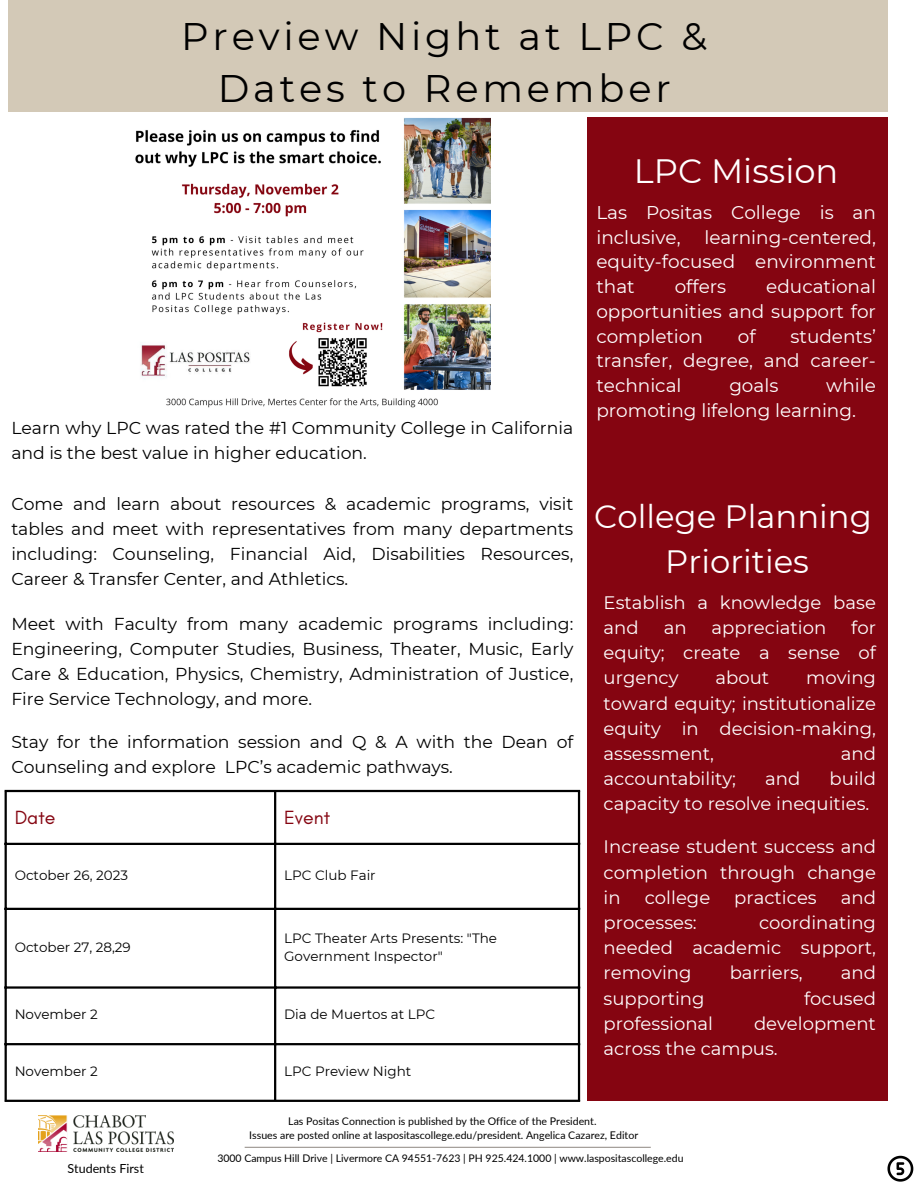
<style>
.page{position:relative;width:918px;height:1188px;background:#fff}
.page>*{position:absolute;margin:0;border:0;box-sizing:border-box;transform-origin:0 0}
.t1{font:38.4px "Montserrat";letter-spacing:.1em;color:#000}
.t2{font:33.75px "Montserrat";color:#fff}
.t3{font:32.25px "Montserrat";color:#fff}
.t4{font:19.5px "Glacial Indifference";color:#850511}
.t5{font:18.45px/24.8px "Montserrat";color:#fff;text-align:justify}
.t6{font:18px/25.2px "Montserrat";color:#fff;text-align:justify}
.t7{font:17.25px/25.3px "Montserrat";color:#000}
.t8{font:13.5px/18px "Montserrat";color:#000}
.t9{font:12.45px "Lato";color:#000}
.t10{font:10.5px "Lato";color:#000}
</style>
<div class="page">
<div style="left:8px;top:0;width:880px;height:112px;background:#d3c9b7"></div>
<div style="left:587px;top:118px;width:300px;height:983px;background:#850511"></div>
<hr style="left:245px;top:1147px;width:406px;height:1px;background:#9b958f">
<img style="left:38px;top:1115px;width:135px;height:36px">
<hr style="left:5px;top:792px;width:2px;height:308px;background:#000">
<hr style="left:274px;top:792px;width:2px;height:308px;background:#000">
<hr style="left:578px;top:792px;width:2px;height:308px;background:#000">
<hr style="left:5px;top:790px;width:575px;height:2px;background:#000">
<hr style="left:5px;top:843px;width:575px;height:2px;background:#000">
<hr style="left:5px;top:908px;width:575px;height:2px;background:#000">
<hr style="left:5px;top:986px;width:575px;height:3px;background:#000">
<hr style="left:5px;top:1043px;width:575px;height:2px;background:#000">
<hr style="left:5px;top:1100px;width:575px;height:2px;background:#000">
<svg style="left:887px;top:1156px;width:26px;height:26px"></svg>
<img style="left:135px;top:117px;width:356px;height:291px">
<p class="t1" style="left:181px;top:12px;width:527px">Preview Night at LPC &amp;</p>
<p class="t1" style="left:218px;top:65px;width:455px">Dates to Remember</p>
<p class="t7" style="left:11px;top:415px;width:564px">Learn why LPC was rated the #1 Community College in California and is the best value in higher education.</p>
<p class="t7" style="left:11px;top:491px;width:564px;text-align:justify">Come and learn about resources &amp; academic programs, visit tables and meet with representatives from many departments including: Counseling, Financial Aid, Disabilities Resources, Career &amp; Transfer Center, and Athletics.</p>
<p class="t7" style="left:11px;top:611px;width:564px;text-align:justify">Meet with Faculty from many academic programs including:<br>Engineering, Computer Studies, Business, Theater, Music, Early Care &amp; Education, Physics, Chemistry, Administration of Justice, Fire Service Technology, and more.</p>
<p class="t7" style="left:11px;top:729px;width:564px">Stay for the information session and Q &amp; A with the Dean of<br>Counseling and explore LPC’s academic pathways.</p>
<p class="t4" style="left:15px;top:805px;width:42px">Date</p>
<p class="t4" style="left:284px;top:805px;width:48px">Event</p>
<p class="t8" style="left:15px;top:866px;width:115px">October 26, 2023</p>
<p class="t8" style="left:284px;top:866px;width:93px">LPC Club Fair</p>
<p class="t8" style="left:15px;top:938px;width:118px">October 27, 28,29</p>
<p class="t8" style="left:284px;top:929px;width:214px">LPC Theater Arts Presents: "The<br>Government Inspector"</p>
<p class="t8" style="left:15px;top:1005px;width:85px">November 2</p>
<p class="t8" style="left:284px;top:1005px;width:153px">Dia de Muertos at LPC</p>
<p class="t8" style="left:15px;top:1062px;width:85px">November 2</p>
<p class="t8" style="left:284px;top:1062px;width:129px">LPC Preview Night</p>
<p class="t2" style="left:634px;top:150px;width:206px">LPC Mission</p>
<p class="t5" style="left:596px;top:200px;width:281px">Las Positas College is an inclusive,</p>
<p class="t5" style="left:596px;top:225px;width:281px;text-indent:108px">learning-centered, equity-focused environment that</p>
<p class="t5" style="left:675px;top:274px;width:53px">offers</p>
<p class="t5" style="left:596px;top:274px;width:281px;text-indent:170px">educational opportunities and support for completion</p>
<p class="t5" style="left:596px;top:324px;width:281px;text-indent:194px">students’ transfer, degree, and career&shy;technical</p>
<p class="t5" style="left:738px;top:324px;width:19px">of</p>
<p class="t5" style="left:596px;top:373px;width:281px;text-indent:230px">while promoting lifelong learning.</p>
<p class="t5" style="left:729px;top:373px;width:51px">goals</p>
<p class="t3" style="left:594px;top:496px;width:279px">College Planning</p>
<p class="t3" style="left:665px;top:541px;width:145px">Priorities</p>
<p class="t6" style="left:604px;top:590px;width:274px">Establish a knowledge base and</p>
<p class="t6" style="left:604px;top:615px;width:274px;text-indent:248px">for equity; create a sense of urgency</p>
<p class="t6" style="left:664px;top:615px;width:24px">an</p>
<p class="t6" style="left:712px;top:615px;width:116px">appreciation</p>
<p class="t6" style="left:604px;top:665px;width:274px;text-indent:203px">moving toward equity; institutionalize equity in decision-making, assessment,</p>
<p class="t6" style="left:716px;top:665px;width:55px">about</p>
<p class="t6" style="left:841px;top:741px;width:37px">and</p>
<p class="t6" style="left:604px;top:766px;width:274px;text-indent:226px">build capacity to resolve inequities.</p>
<p class="t6" style="left:604px;top:834px;width:274px">Increase student success and completion through change in</p>
<p class="t6" style="left:604px;top:766px;width:134px">accountability;</p>
<p class="t6" style="left:765px;top:766px;width:37px">and</p>
<p class="t6" style="left:645px;top:885px;width:67px">college</p>
<p class="t6" style="left:734px;top:885px;width:84px">practices</p>
<p class="t6" style="left:841px;top:885px;width:37px">and</p>
<p class="t6" style="left:604px;top:910px;width:95px">processes:</p>
<p class="t6" style="left:604px;top:910px;width:274px;text-indent:155px">coordinating needed academic support, removing</p>
<p class="t6" style="left:730px;top:960px;width:75px">barriers,</p>
<p class="t6" style="left:841px;top:960px;width:37px">and</p>
<p class="t6" style="left:604px;top:985px;width:102px">supporting</p>
<p class="t6" style="left:804px;top:985px;width:73px">focused</p>
<p class="t6" style="left:604px;top:1011px;width:111px">professional</p>
<p class="t6" style="left:604px;top:1011px;width:274px;text-indent:150px">development across the campus.</p>
<p class="t9" style="left:67px;top:1161px;width:78px">Students First</p>
<p class="t10" style="left:288px;top:1114px;width:310px">Las Positas Connection is published by the Office of the President.</p>
<p class="t10" style="left:249px;top:1129px;width:390px">Issues are posted online at laspositascollege.edu/president. Angelica Cazarez, Editor</p>
<p class="t10" style="left:217px;top:1152px;width:468px">3000 Campus Hill Drive | Livermore CA 94551-7623 | PH 925.424.1000 | www.laspositascollege.edu</p>
</div>
